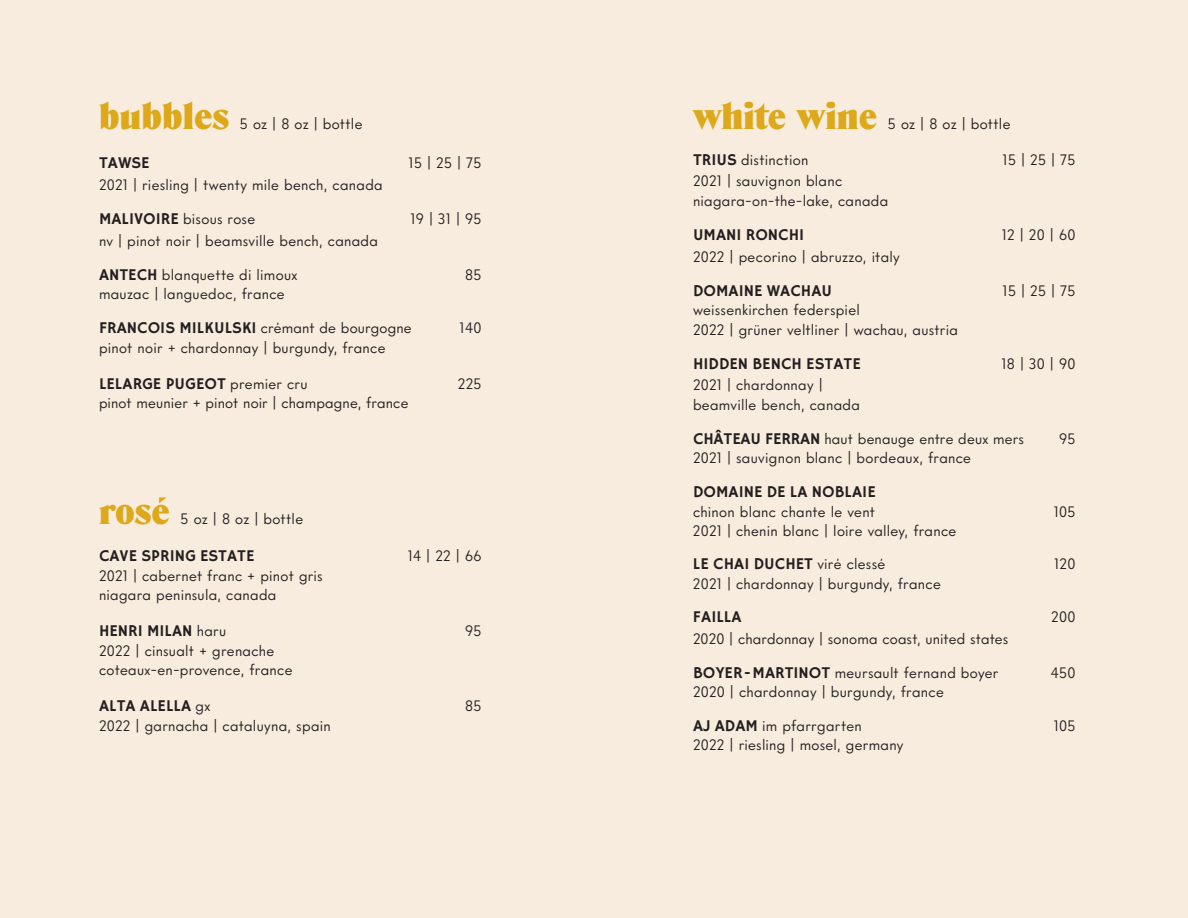
<style>
.page{position:relative;width:1188px;height:918px;background:#fff}
.page>*{position:absolute;margin:0;border:0;box-sizing:border-box;transform-origin:0 0}
.Section_Header{font:900 37.5px "Denver Serial";color:#dda819}
.Drink_Name{font:16.5px "Hammersmith One";color:#231f20}
.Sake_Name{font:16.5px "Hammersmith One";color:#231f20}
.Wine_Name{font:16.5px "Hammersmith One";color:#231f20}
.Drink_Description{font:15px/19.5px "Intervogue";letter-spacing:.02em;color:#231f20}
.Drink_Name-2{font:15px "Intervogue";letter-spacing:.015em;color:#231f20}
.Wine_Name-2{font:15px "Intervogue";letter-spacing:.02em;color:#231f20}
.Section_Header-2{font:15px "Intervogue";letter-spacing:.02em;color:#231f20}
.Sake_Name-2{font:15px "Intervogue";letter-spacing:.02em;color:#231f20}
.s1{font-family:"Hammersmith One";font-size:16.5px}
.s2{font-family:"Intervogue";font-size:15px}
</style>
<div class="page">
<div style="left:0;top:0;width:621px;height:918px;background:#f7ecdd"></div>
<div style="left:594px;top:0;width:594px;height:918px;background:#f7ecdd"></div>
<p class="Section_Header" style="left:99px;top:93px;width:132px">bubbles</p>
<p class="Section_Header-2" style="left:240px;top:114px;width:124px">5 oz | 8 oz | bottle</p>
<p class="Wine_Name" style="left:99px;top:154px;width:52px">TAWSE</p>
<p class="Wine_Name-2" style="left:409px;top:154px;width:74px">15 | 25 | 75</p>
<p class="Drink_Description" style="left:99px;top:175px;width:285px">2021 | riesling | twenty mile bench, canada</p>
<p class="Wine_Name-2" style="left:99px;top:210px;width:158px"><span class="s1">MALIVOIRE</span> bisous rose</p>
<p class="Wine_Name-2" style="left:411px;top:210px;width:72px">19 | 31 | 95</p>
<p class="Drink_Description" style="left:99px;top:231px;width:281px">nv | pinot noir | beamsville bench, canada</p>
<p class="Drink_Name-2" style="left:99px;top:265px;width:200px"><span class="s1">ANTECH</span> blanquette di limoux</p>
<p class="Drink_Name-2" style="left:465px;top:265px;width:18px">85</p>
<p class="Drink_Description" style="left:99px;top:284px;width:187px">mauzac | languedoc, france</p>
<p class="Drink_Name-2" style="left:99px;top:319px;width:314px"><span class="s1">FRANCOIS MILKULSKI</span> crémant de bourgogne</p>
<p class="Drink_Name-2" style="left:460px;top:319px;width:23px">140</p>
<p class="Drink_Description" style="left:99px;top:338px;width:288px">pinot noir + chardonnay | burgundy, france</p>
<p class="Drink_Name" style="left:99px;top:375px;width:210px">LELARGE PUGEOT <span class="s2">premier cru</span></p>
<p class="Drink_Name-2" style="left:458px;top:374px;width:25px">225</p>
<p class="Drink_Description" style="left:99px;top:393px;width:311px">pinot meunier + pinot noir | champagne, france</p>
<p class="Section_Header" style="left:99px;top:488px;width:72px">rosé</p>
<p class="Section_Header-2" style="left:181px;top:509px;width:124px">5 oz | 8 oz | bottle</p>
<p class="Sake_Name" style="left:99px;top:547px;width:157px">CAVE SPRING ESTATE</p>
<p class="Sake_Name-2" style="left:408px;top:547px;width:75px">14 | 22 | 66</p>
<p class="Drink_Description" style="left:99px;top:566px;width:225px">2021 | cabernet franc + pinot gris niagara peninsula, canada</p>
<p class="Sake_Name" style="left:99px;top:622px;width:129px">HENRI MILAN <span class="s2">haru</span></p>
<p class="Sake_Name-2" style="left:465px;top:622px;width:18px">95</p>
<p class="Drink_Description" style="left:99px;top:641px;width:195px">2022 | cinsualt + grenache coteaux-en-provence, france</p>
<p class="Sake_Name" style="left:99px;top:697px;width:113px">ALTA ALELLA <span class="s2">gx</span></p>
<p class="Sake_Name-2" style="left:465px;top:697px;width:18px">85</p>
<p class="Drink_Description" style="left:99px;top:716px;width:233px">2022 | garnacha | cataluyna, spain</p>
<p class="Section_Header" style="left:693px;top:93px;width:186px">white wine</p>
<p class="Section_Header-2" style="left:888px;top:114px;width:124px">5 oz | 8 oz | bottle</p>
<p class="Wine_Name-2" style="left:693px;top:150px;width:117px"><span class="s1">TRIUS</span> distinction</p>
<p class="Wine_Name-2" style="left:1003px;top:150px;width:74px">15 | 25 | 75</p>
<p class="Drink_Description" style="left:693px;top:171px;width:197px">2021 | sauvignon blanc niagara-on-the-lake, canada</p>
<p class="Wine_Name" style="left:693px;top:226px;width:113px">UMANI RONCHI</p>
<p class="Wine_Name-2" style="left:1002px;top:225px;width:75px">12 | 20 | 60</p>
<p class="Drink_Description" style="left:693px;top:246px;width:208px">2022 | pecorino | abruzzo, italy</p>
<p class="Drink_Name" style="left:693px;top:281px;width:141px">DOMAINE WACHAU</p>
<p class="Drink_Name-2" style="left:1003px;top:281px;width:74px">15 | 25 | 75</p>
<p class="Drink_Description" style="left:693px;top:300px;width:267px">weissenkirchen federspiel<br>2022 | grüner veltliner | wachau, austria</p>
<p class="Wine_Name" style="left:693px;top:354px;width:169px">HIDDEN BENCH ESTATE</p>
<p class="Wine_Name-2" style="left:1002px;top:354px;width:75px">18 | 30 | 90</p>
<p class="Drink_Description" style="left:693px;top:375px;width:169px">2021 | chardonnay | beamville bench, canada</p>
<p class="Drink_Name-2" style="left:693px;top:429px;width:332px"><span class="s1">CHÂTEAU FERRAN</span> haut benauge entre deux mers</p>
<p class="Drink_Name-2" style="left:1059px;top:429px;width:18px">95</p>
<p class="Drink_Description" style="left:693px;top:448px;width:280px">2021 | sauvignon blanc | bordeaux, france</p>
<p class="Drink_Name" style="left:693px;top:482px;width:184px">DOMAINE DE LA NOBLAIE</p>
<p class="Drink_Name-2" style="left:693px;top:502px;width:184px">chinon blanc chante le vent</p>
<p class="Drink_Name-2" style="left:1054px;top:502px;width:23px">105</p>
<p class="Drink_Description" style="left:693px;top:521px;width:265px">2021 | chenin blanc | loire valley, france</p>
<p class="Drink_Name" style="left:693px;top:555px;width:194px">LE CHAI DUCHET <span class="s2">viré clessé</span></p>
<p class="Drink_Name-2" style="left:1054px;top:555px;width:23px">120</p>
<p class="Drink_Description" style="left:693px;top:574px;width:249px">2021 | chardonnay | burgundy, france</p>
<p class="Wine_Name" style="left:693px;top:608px;width:50px">FAILLA</p>
<p class="Wine_Name-2" style="left:1051px;top:608px;width:26px">200</p>
<p class="Drink_Description" style="left:693px;top:629px;width:317px">2020 | chardonnay | sonoma coast, united states</p>
<p class="Drink_Name-2" style="left:693px;top:663px;width:307px"><span class="s1">BOYER-MARTINOT</span> meursault fernand boyer</p>
<p class="Drink_Name-2" style="left:1051px;top:663px;width:26px">450</p>
<p class="Drink_Description" style="left:693px;top:682px;width:252px">2020 | chardonnay | burgundy, france</p>
<p class="Drink_Name-2" style="left:693px;top:716px;width:170px"><span class="s1">AJ ADAM</span> im pfarrgarten</p>
<p class="Drink_Name-2" style="left:1054px;top:716px;width:23px">105</p>
<p class="Drink_Description" style="left:693px;top:735px;width:212px">2022 | riesling | mosel, germany</p>
</div>
